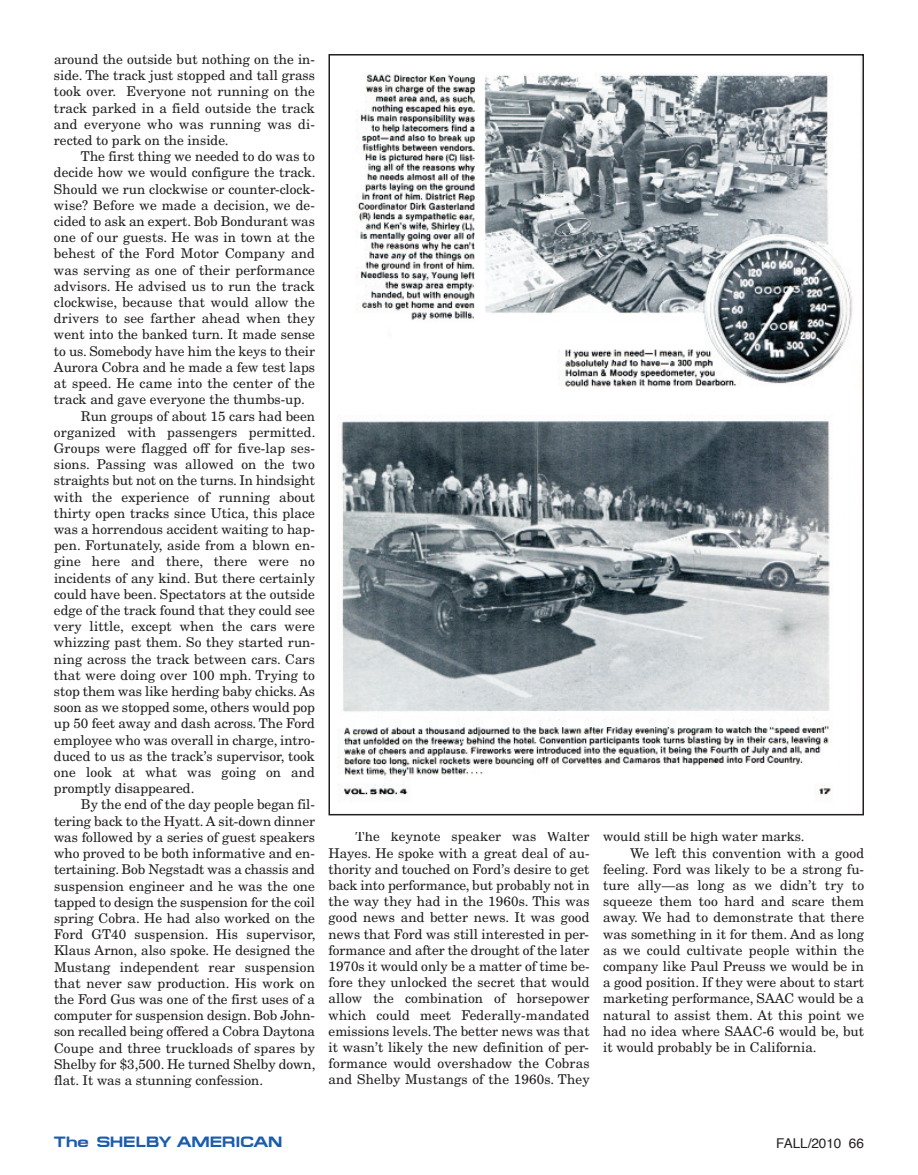
<style>
.page{position:relative;width:918px;height:1175px;background:#fff}
.page>*{position:absolute;margin:0;border:0;box-sizing:border-box;transform-origin:0 0}
.t1{font:700 15px "Micro Extend FLF";color:#1b5cab}
.t2{font:13.5px/16.2px "New Century Schlbk";color:#231f20;text-align:justify}
.t3{font:13.5px "Helvetica";color:#231f20}
</style>
<div class="page">
<img style="left:337px;top:73px;width:516px;height:723px">
<p class="t2" style="left:54px;top:52px;width:263px">around the outside but nothing on the in&shy;side. The track just stopped and tall grass took over. Everyone not running on the track parked in a field outside the track and everyone who was running was di&shy;rected to park on the inside.</p>
<p class="t2" style="left:81px;top:150px;width:236px">The first thing we needed to do was to</p>
<p class="t2" style="left:54px;top:166px;width:263px">decide how we would configure the track.</p>
<p class="t2" style="left:54px;top:182px;width:263px">Should we run clockwise or counter-clock-</p>
<p class="t2" style="left:54px;top:198px;width:263px">wise? Before we made a decision, we de-</p>
<p class="t2" style="left:54px;top:214px;width:263px">cided to ask an expert. Bob Bondurant was</p>
<p class="t2" style="left:54px;top:231px;width:262px">one of our guests. He was in town at the</p>
<p class="t2" style="left:54px;top:247px;width:262px">behest of the Ford Motor Company and</p>
<p class="t2" style="left:54px;top:263px;width:262px">was serving as one of their performance</p>
<p class="t2" style="left:54px;top:279px;width:262px">advisors. He advised us to run the track</p>
<p class="t2" style="left:54px;top:295px;width:262px">clockwise, because that would allow the</p>
<p class="t2" style="left:54px;top:312px;width:262px">drivers to see farther ahead when they</p>
<p class="t2" style="left:54px;top:328px;width:262px">went into the banked turn. It made sense</p>
<p class="t2" style="left:54px;top:344px;width:263px">to us. Somebody have him the keys to their</p>
<p class="t2" style="left:54px;top:360px;width:263px">Aurora Cobra and he made a few test laps</p>
<p class="t2" style="left:54px;top:376px;width:262px">at speed. He came into the center of the</p>
<p class="t2" style="left:54px;top:393px;width:252px">track and gave everyone the thumbs-up.</p>
<p class="t2" style="left:81px;top:409px;width:236px">Run groups of about 15 cars had been</p>
<p class="t2" style="left:54px;top:425px;width:263px">organized with passengers permitted.</p>
<p class="t2" style="left:54px;top:441px;width:263px">Groups were flagged off for five-lap ses-</p>
<p class="t2" style="left:54px;top:457px;width:262px">sions. Passing was allowed on the two</p>
<p class="t2" style="left:54px;top:474px;width:262px">straights but not on the turns. In hindsight</p>
<p class="t2" style="left:54px;top:490px;width:262px">with the experience of running about</p>
<p class="t2" style="left:54px;top:506px;width:262px">thirty open tracks since Utica, this place</p>
<p class="t2" style="left:54px;top:522px;width:263px">was a horrendous accident waiting to hap-</p>
<p class="t2" style="left:54px;top:538px;width:263px">pen. Fortunately, aside from a blown en-</p>
<p class="t2" style="left:54px;top:555px;width:262px">gine here and there, there were no</p>
<p class="t2" style="left:54px;top:571px;width:262px">incidents of any kind. But there certainly</p>
<p class="t2" style="left:54px;top:587px;width:263px">could have been. Spectators at the outside</p>
<p class="t2" style="left:54px;top:603px;width:263px">edge of the track found that they could see</p>
<p class="t2" style="left:54px;top:619px;width:262px">very little, except when the cars were</p>
<p class="t2" style="left:54px;top:636px;width:263px">whizzing past them. So they started run-</p>
<p class="t2" style="left:54px;top:652px;width:263px">ning across the track between cars. Cars</p>
<p class="t2" style="left:54px;top:668px;width:262px">that were doing over 100 mph. Trying to</p>
<p class="t2" style="left:54px;top:684px;width:263px">stop them was like herding baby chicks. As</p>
<p class="t2" style="left:54px;top:700px;width:263px">soon as we stopped some, others would pop</p>
<p class="t2" style="left:54px;top:717px;width:263px">up 50 feet away and dash across. The Ford</p>
<p class="t2" style="left:54px;top:733px;width:263px">employee who was overall in charge, intro-</p>
<p class="t2" style="left:54px;top:749px;width:263px">duced to us as the track’s supervisor, took</p>
<p class="t2" style="left:54px;top:765px;width:262px">one look at what was going on and</p>
<p class="t2" style="left:54px;top:781px;width:142px">promptly disappeared.</p>
<p class="t2" style="left:81px;top:798px;width:236px">By the end of the day people began fil-</p>
<p class="t2" style="left:54px;top:814px;width:263px">tering back to the Hyatt. A sit-down dinner</p>
<p class="t2" style="left:54px;top:830px;width:263px">was followed by a series of guest speakers</p>
<p class="t2" style="left:54px;top:846px;width:263px">who proved to be both informative and en-</p>
<p class="t2" style="left:54px;top:862px;width:263px">tertaining. Bob Negstadt was a chassis and</p>
<p class="t2" style="left:54px;top:879px;width:263px">suspension engineer and he was the one</p>
<p class="t2" style="left:54px;top:895px;width:263px">tapped to design the suspension for the coil</p>
<p class="t2" style="left:54px;top:911px;width:263px">spring Cobra. He had also worked on the</p>
<p class="t2" style="left:54px;top:927px;width:263px">Ford GT40 suspension. His supervisor,</p>
<p class="t2" style="left:54px;top:943px;width:262px">Klaus Arnon, also spoke. He designed the</p>
<p class="t2" style="left:54px;top:960px;width:263px">Mustang independent rear suspension</p>
<p class="t2" style="left:54px;top:976px;width:263px">that never saw production. His work on</p>
<p class="t2" style="left:54px;top:992px;width:263px">the Ford Gus was one of the first uses of a</p>
<p class="t2" style="left:54px;top:1008px;width:263px">computer for suspension design. Bob John-</p>
<p class="t2" style="left:54px;top:1024px;width:263px">son recalled being offered a Cobra Daytona</p>
<p class="t2" style="left:54px;top:1041px;width:263px">Coupe and three truckloads of spares by</p>
<p class="t2" style="left:54px;top:1057px;width:263px">Shelby for $3,500. He turned Shelby down,</p>
<p class="t2" style="left:54px;top:1073px;width:211px">flat. It was a stunning confession.</p>
<p class="t2" style="left:329px;top:829px;width:263px;text-indent:27px">The keynote speaker was Walter Hayes. He spoke with a great deal of au&shy;thority and touched on Ford’s desire to get back into performance, but probably not in the way they had in the 1960s. This was good news and better news. It was good news that Ford was still interested in per&shy;formance and after the drought of the later 1970s it would only be a matter of time be&shy;fore they unlocked the secret that would allow the combination of horsepower which could meet Federally-mandated emissions levels. The better news was that it wasn’t likely the new definition of per&shy;formance would overshadow the Cobras and Shelby Mustangs of the 1960s. They</p>
<p class="t2" style="left:603px;top:829px;width:203px">would still be high water marks.</p>
<p class="t2" style="left:630px;top:846px;width:235px">We left this convention with a good</p>
<p class="t2" style="left:603px;top:862px;width:263px">feeling. Ford was likely to be a strong fu-</p>
<p class="t2" style="left:603px;top:878px;width:262px">ture ally—as long as we didn’t try to</p>
<p class="t2" style="left:603px;top:894px;width:262px">squeeze them too hard and scare them</p>
<p class="t2" style="left:603px;top:910px;width:262px">away. We had to demonstrate that there</p>
<p class="t2" style="left:603px;top:927px;width:263px">was something in it for them. And as long</p>
<p class="t2" style="left:603px;top:943px;width:262px">as we could cultivate people within the</p>
<p class="t2" style="left:603px;top:959px;width:263px">company like Paul Preuss we would be in</p>
<p class="t2" style="left:603px;top:975px;width:263px">a good position. If they were about to start</p>
<p class="t2" style="left:603px;top:991px;width:263px">marketing performance, SAAC would be a</p>
<p class="t2" style="left:603px;top:1008px;width:262px">natural to assist them. At this point we</p>
<p class="t2" style="left:603px;top:1024px;width:263px">had no idea where SAAC-6 would be, but</p>
<p class="t2" style="left:603px;top:1040px;width:215px">it would probably be in California.</p>
<p class="t1" style="left:54px;top:1133px;width:230px">The SHELBY AMERICAN</p>
<p class="t3" style="left:776px;top:1137px;width:89px">FALL/2010 66</p>
</div>
